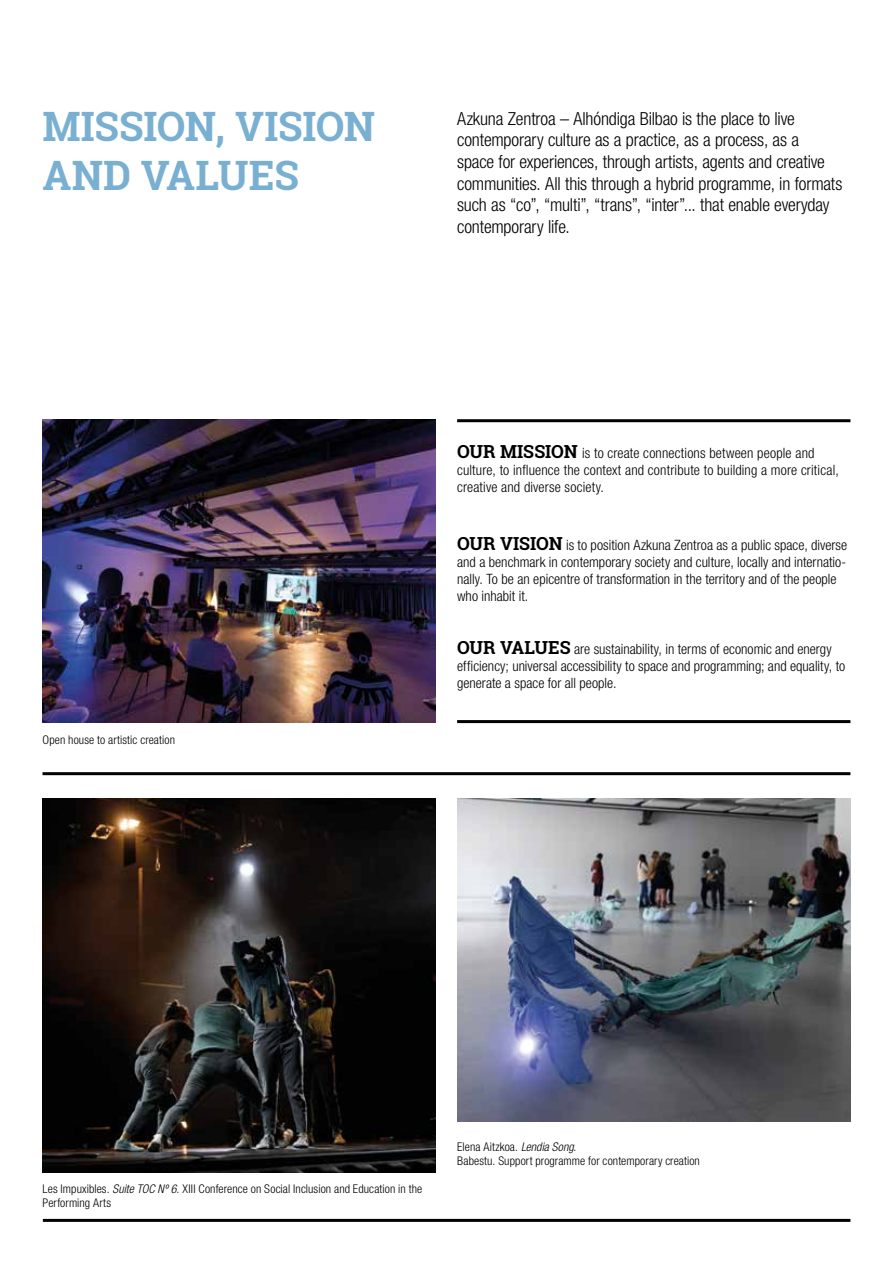
<style>
.page{position:relative;width:893px;height:1263px;background:#fff}
.page>*{position:absolute;margin:0;border:0;box-sizing:border-box;transform-origin:0 0}
.t1{font:700 40.5px/48.6px "Roboto Slab";letter-spacing:-.005em;color:#79b0d2}
.t2{font:300 condensed 18px/21.6px "Helvetica Neue LT Std";letter-spacing:-.01em;color:#000}
.t3{font:300 condensed 14.25px/17.1px "Helvetica Neue LT Std";letter-spacing:.005em;color:#000}
.t4{font:300 condensed 12px/14.4px "Helvetica Neue LT Std";letter-spacing:.01em;color:#000}
.s1{font-family:"Roboto Slab";font-weight:700;font-stretch:normal;font-size:18px}
.s2{font-style:italic}
</style>
<div class="page">
<img style="left:43px;top:419px;width:393px;height:304px">
<img style="left:457px;top:799px;width:393px;height:322px">
<hr style="left:43px;top:772px;width:807px;height:3px;background:#000">
<hr style="left:43px;top:1219px;width:807px;height:3px;background:#000">
<hr style="left:457px;top:419px;width:393px;height:3px;background:#000">
<hr style="left:457px;top:720px;width:393px;height:3px;background:#000">
<img style="left:43px;top:798px;width:393px;height:374px">
<h1 class="t1" style="left:43px;top:101px;width:334px">MISSION, VISION<br>AND VALUES</h1>
<p class="t2" style="left:457px;top:108px;width:387px">Azkuna Zentroa – Alhóndiga Bilbao is the place to live contemporary culture as a practice, as a process, as a<br>space for experiences, through artists, agents and creative communities. All this through a hybrid programme, in formats such as “co”, “multi”, “trans”, “inter”... that enable everyday contemporary life.</p>
<p class="t3" style="left:457px;top:445px;width:383px"><span class="s1">OUR MISSION</span> is to create connections between people and culture, to influence the context and contribute to building a more critical, creative and diverse society.</p>
<p class="t4" style="left:43px;top:732px;width:134px">Open house to artistic creation</p>
<p class="t3" style="left:457px;top:536px;width:392px"><span class="s1">OUR VISION</span> is to position Azkuna Zentroa as a public space, diverse and a benchmark in contemporary society and culture, locally and internatio&shy;nally. To be an epicentre of transformation in the territory and of the people who inhabit it.</p>
<p class="t3" style="left:457px;top:640px;width:390px"><span class="s1">OUR VALUES</span> are sustainability, in terms of economic and energy efficiency; universal accessibility to space and programming; and equality, to generate a space for all people.</p>
<p class="t4" style="left:43px;top:1181px;width:381px">Les Impuxibles. <span class="s2">Suite TOC Nº 6.</span> XIII Conference on Social Inclusion and Education in the<br>Performing Arts</p>
<p class="t4" style="left:457px;top:1139px;width:244px">Elena Aitzkoa. <span class="s2">Lendia Song</span>.<br>Babestu. Support programme for contemporary creation</p>
</div>
